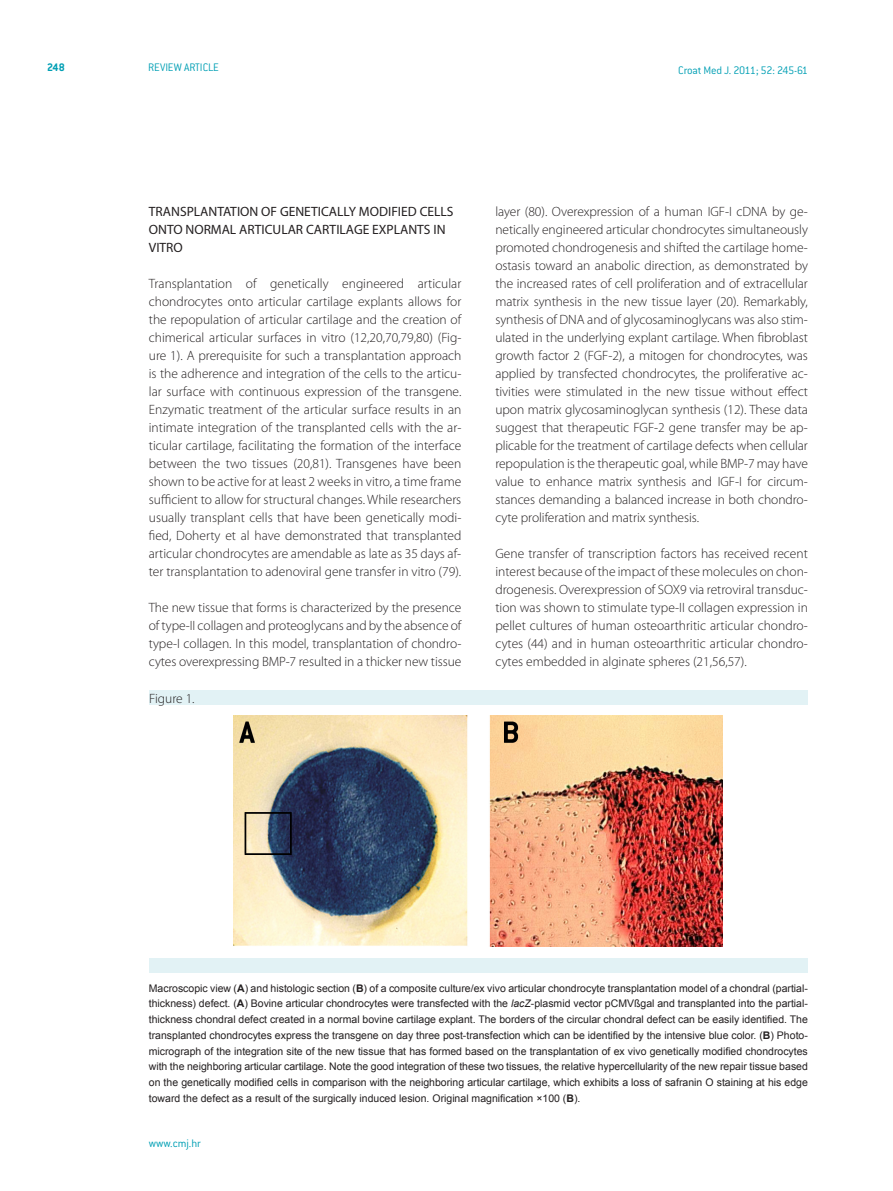
<style>
.page{position:relative;width:893px;height:1191px;background:#fff}
.page>*{position:absolute;margin:0;border:0;box-sizing:border-box;transform-origin:0 0}
.t1{font:300 13.5px/18px "Myriad Pro";letter-spacing:-.005em;color:#231f20;text-align:justify}
.t2{font:13.5px/18px "Myriad Pro";color:#231f20}
.t3{font:300 12px "ITC Conduit LTCE";letter-spacing:-.015em;color:#009fb4}
.t4{font:700 12px "ITC Conduit LTCE";color:#009fb4}
.t5{font:10.5px/15.8px "Arial";color:#231f20;text-align:justify}
.s1{font-weight:700}
.s2{font-style:italic}
</style>
<div class="page">
<img style="left:233px;top:715px;width:490px;height:231px">
<div style="left:149px;top:690px;width:659px;height:15px;background:#e2f2f5"></div>
<div style="left:149px;top:958px;width:659px;height:15px;background:#e2f2f5"></div>
<p class="t4" style="left:47px;top:60px;width:19px">248</p>
<p class="t3" style="left:148px;top:61px;width:72px">REVIEW ARTICLE</p>
<p class="t3" style="left:678px;top:63px;width:131px">Croat Med J. 2011; 52: 245-61</p>
<p class="t2" style="left:149px;top:202px;width:306px">TRANSPLANTATION OF GENETICALLY MODIFIED CELLS<br>ONTO NORMAL ARTICULAR CARTILAGE EXPLANTS IN<br>VITRO</p>
<p class="t1" style="left:149px;top:274px;width:314px">Transplantation of genetically engineered articular chondrocytes onto articular cartilage explants allows for the repopulation of articular cartilage and the creation of chimerical articular surfaces in vitro (12,20,70,79,80) (Fig&shy;ure 1). A prerequisite for such a transplantation approach is the adherence and integration of the cells to the articu&shy;lar surface with continuous expression of the transgene.<br>Enzymatic treatment of the articular surface results in an intimate integration of the transplanted cells with the ar&shy;ticular cartilage, facilitating the formation of the interface between the two tissues (20,81). Transgenes have been shown to be active for at least 2 weeks in vitro, a time frame sufficient to allow for structural changes. While researchers usually transplant cells that have been genetically modi&shy;fied, Doherty et al have demonstrated that transplanted articular chondrocytes are amendable as late as 35 days af&shy;ter transplantation to adenoviral gene transfer in vitro (79).</p>
<p class="t1" style="left:149px;top:598px;width:314px">The new tissue that forms is characterized by the presence of type-II collagen and proteoglycans and by the absence of type-I collagen. In this model, transplantation of chondro&shy;cytes overexpressing BMP-7 resulted in a thicker new tissue</p>
<p class="t1" style="left:149px;top:689px;width:47px">Figure 1.</p>
<p class="t1" style="left:495px;top:202px;width:314px">layer (80). Overexpression of a human IGF-I cDNA by ge&shy;netically engineered articular chondrocytes simultaneously promoted chondrogenesis and shifted the cartilage home&shy;ostasis toward an anabolic direction, as demonstrated by the increased rates of cell proliferation and of extracellular matrix synthesis in the new tissue layer (20). Remarkably, synthesis of DNA and of glycosaminoglycans was also stim&shy;ulated in the underlying explant cartilage. When fibroblast growth factor 2 (FGF-2), a mitogen for chondrocytes, was applied by transfected chondrocytes, the proliferative ac&shy;tivities were stimulated in the new tissue without effect upon matrix glycosaminoglycan synthesis (12). These data suggest that therapeutic FGF-2 gene transfer may be ap&shy;plicable for the treatment of cartilage defects when cellular repopulation is the therapeutic goal, while BMP-7 may have value to enhance matrix synthesis and IGF-I for circum&shy;stances demanding a balanced increase in both chondro&shy;cyte proliferation and matrix synthesis.</p>
<p class="t1" style="left:495px;top:544px;width:314px">Gene transfer of transcription factors has received recent interest because of the impact of these molecules on chon&shy;drogenesis. Overexpression of SOX9 via retroviral transduc&shy;tion was shown to stimulate type-II collagen expression in pellet cultures of human osteoarthritic articular chondro&shy;cytes (44) and in human osteoarthritic articular chondro&shy;cytes embedded in alginate spheres (21,56,57).</p>
<p class="t5" style="left:149px;top:980px;width:661px">Macroscopic view (<span class="s1">A</span>) and histologic section (<span class="s1">B</span>) of a composite culture/ex vivo articular chondrocyte transplantation model of a chondral (partial&shy;thickness) defect. (<span class="s1">A</span>) Bovine articular chondrocytes were transfected with the <span class="s2">lacZ</span>-plasmid vector pCMVßgal and transplanted into the partial&shy;thickness chondral defect created in a normal bovine cartilage explant. The borders of the circular chondral defect can be easily identified. The transplanted chondrocytes express the transgene on day three post-transfection which can be identified by the intensive blue color. (<span class="s1">B</span>) Photo&shy;micrograph of the integration site of the new tissue that has formed based on the transplantation of ex vivo genetically modified chondrocytes with the neighboring articular cartilage. Note the good integration of these two tissues, the relative hypercellularity of the new repair tissue based on the genetically modified cells in comparison with the neighboring articular cartilage, which exhibits a loss of safranin O staining at his edge toward the defect as a result of the surgically induced lesion. Original magnification ×100 (<span class="s1">B</span>).</p>
<p class="t3" style="left:149px;top:1136px;width:54px">www.cmj.hr</p>
</div>
